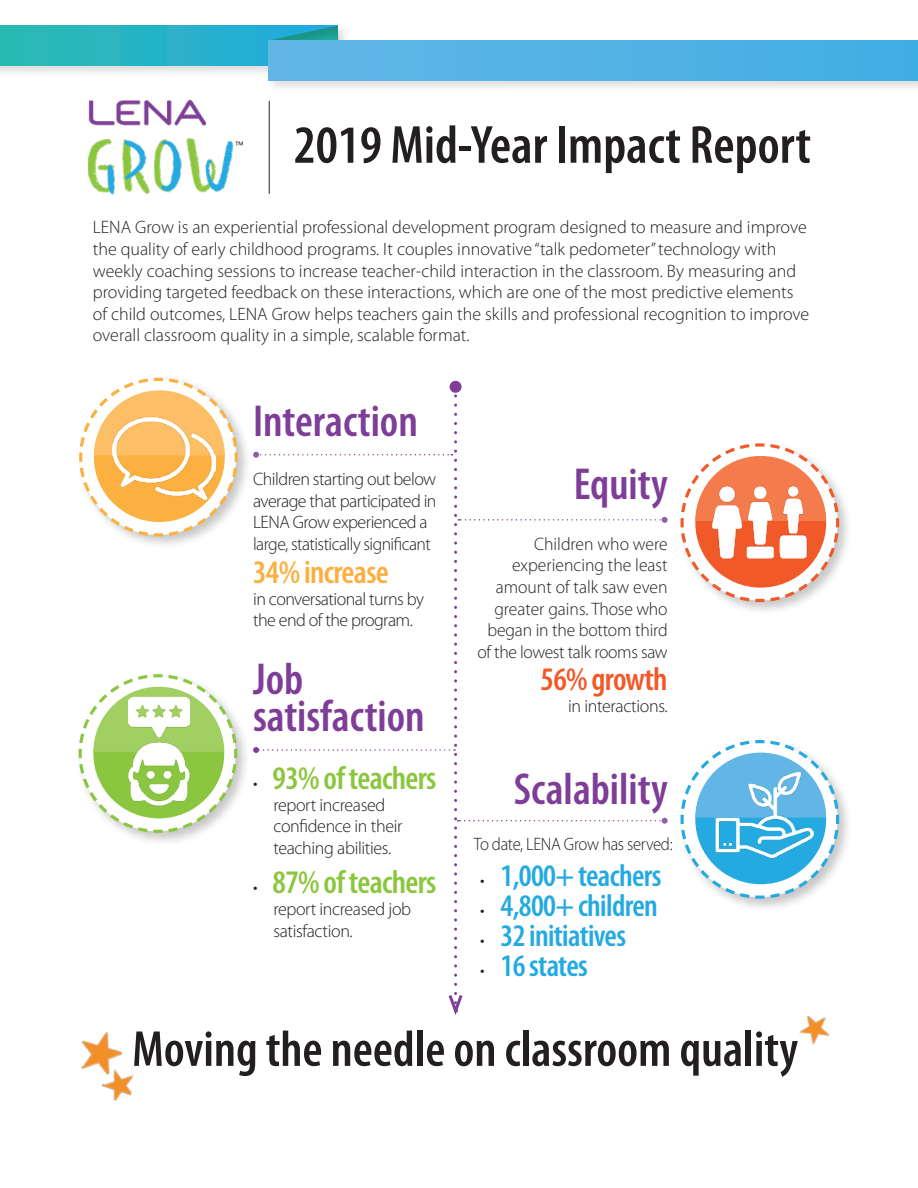
<style>
.page{position:relative;width:918px;height:1188px;background:#fff}
.page>*{position:absolute;margin:0;border:0;box-sizing:border-box;transform-origin:0 0}
.t1{font:600 condensed 54px "Myriad Pro";color:#231f20}
.t2{font:600 condensed 51px "Myriad Pro";color:#231f20}
.t3{font:600 condensed 45px/37.5px "Myriad Pro";color:#7e3e98}
.t4{font:600 condensed 33px "Myriad Pro";letter-spacing:-.02em;color:#8bc63e}
.t5{font:600 condensed 33px "Myriad Pro";letter-spacing:-.02em;color:#fbaf41}
.t6{font:600 condensed 33px "Myriad Pro";letter-spacing:-.02em;color:#f15929}
.t7{font:600 condensed 31.5px "Myriad Pro";letter-spacing:-.02em;color:#24aae1}
.t8{font:300 18px/21.6px "Myriad Pro";color:#231f20}
.t9{font:300 18px/21.6px "Myriad Pro";letter-spacing:-.03em;color:#231f20}
.t10{font:300 18px/21.6px "Myriad Pro";letter-spacing:-.02em;color:#231f20}
.t11{font:300 18px "Myriad Pro";letter-spacing:-.02em;color:#231f20;scale:.93 1}
.s1{font-weight:300;font-stretch:normal;font-size:18px;color:#231f20}
</style>
<div class="page">
<img style="left:88px;top:101px;width:155px;height:94px">
<hr style="left:269px;top:101px;width:1px;height:93px;background:#231f20">
<div style="left:0;top:22px;width:350px;height:56px;background:#231f20;opacity:.15"></div>
<svg style="left:0;top:25px;width:267px;height:41px;background:#27b3c3"></svg>
<svg style="left:267px;top:22px;width:74px;height:16px"></svg>
<div style="left:265px;top:38px;width:653px;height:55px;background:#231f20;opacity:.15"></div>
<div style="left:269px;top:41px;width:649px;height:40px;background:linear-gradient(to right,#63b7e6,#41aee2)"></div>
<div style="left:450px;top:381px;width:12px;height:12px;background:#7f3f98;border-radius:50%"></div>
<div style="left:76px;top:375px;width:176px;height:176px;background:#231f20;opacity:.25"></div>
<svg style="left:78px;top:376px;width:161px;height:162px"></svg>
<div style="left:677px;top:737px;width:176px;height:176px;background:#231f20;opacity:.25"></div>
<svg style="left:679px;top:738px;width:162px;height:162px"></svg>
<div style="left:677px;top:440px;width:176px;height:176px;background:#231f20;opacity:.25"></div>
<svg style="left:679px;top:442px;width:162px;height:162px"></svg>
<div style="left:75px;top:671px;width:177px;height:176px;background:#231f20;opacity:.25"></div>
<img style="left:112px;top:406px;width:104px;height:104px">
<svg style="left:253px;top:396px;width:415px;height:619px"></svg>
<img style="left:689px;top:752px;width:149px;height:137px">
<img style="left:76px;top:671px;width:166px;height:163px">
<img style="left:684px;top:443px;width:152px;height:153px">
<img style="left:81px;top:1032px;width:41px;height:37px">
<img style="left:99px;top:1066px;width:34px;height:35px">
<img style="left:799px;top:1015px;width:31px;height:30px">
<p class="t1" style="left:294px;top:115px;width:519px">2019 Mid-Year Impact Report</p>
<p class="t8" style="left:93px;top:216px;width:718px">LENA Grow is an experiential professional development program designed to measure and improve the quality of early childhood programs. It couples innovative “talk pedometer” technology with weekly coaching sessions to increase teacher-child interaction in the classroom. By measuring and providing targeted feedback on these interactions, which are one of the most predictive elements of child outcomes, LENA Grow helps teachers gain the skills and professional recognition to improve overall classroom quality in a simple, scalable format.</p>
<p class="t3" style="left:253px;top:403px;width:166px">Interaction</p>
<p class="t9" style="left:253px;top:468px;width:185px">Children starting out below average that participated in<br>LENA Grow experienced a large, statistically significant</p>
<p class="t5" style="left:253px;top:554px;width:137px">34% increase</p>
<p class="t9" style="left:253px;top:588px;width:172px">in conversational turns by the end of the program.</p>
<p class="t3" style="left:253px;top:661px;width:173px">Job satisfaction</p>
<p class="t4" style="left:253px;top:760px;width:185px"><span class="s1">•</span> 93% of teachers</p>
<p class="t10" style="left:273px;top:794px;width:131px">report increased confidence in their teaching abilities.</p>
<p class="t4" style="left:253px;top:865px;width:185px"><span class="s1">•</span> 87% of teachers</p>
<p class="t10" style="left:273px;top:898px;width:139px">report increased job satisfaction.</p>
<p class="t3" style="left:574px;top:466px;width:95px">Equity</p>
<p class="t8" style="left:477px;top:533px;width:192px;text-align:right">Children who were experiencing the least amount of talk saw even greater gains. Those who began in the bottom third of the lowest talk rooms saw</p>
<p class="t6" style="left:541px;top:661px;width:129px">56% growth</p>
<p class="t10" style="left:568px;top:695px;width:101px">in interactions.</p>
<p class="t3" style="left:514px;top:771px;width:155px">Scalability</p>
<p class="t11" style="left:474px;top:833px;width:215px">To date, LENA Grow has served:</p>
<p class="t7" style="left:480px;top:859px;width:183px"><span class="s1">•</span> 1,000+ teachers</p>
<p class="t7" style="left:480px;top:889px;width:179px"><span class="s1">•</span> 4,800+ children</p>
<p class="t7" style="left:480px;top:919px;width:147px"><span class="s1">•</span> 32 initiatives</p>
<p class="t7" style="left:480px;top:949px;width:109px"><span class="s1">•</span> 16 states</p>
<p class="t2" style="left:132px;top:1021px;width:667px">Moving the needle on classroom quality</p>
</div>
